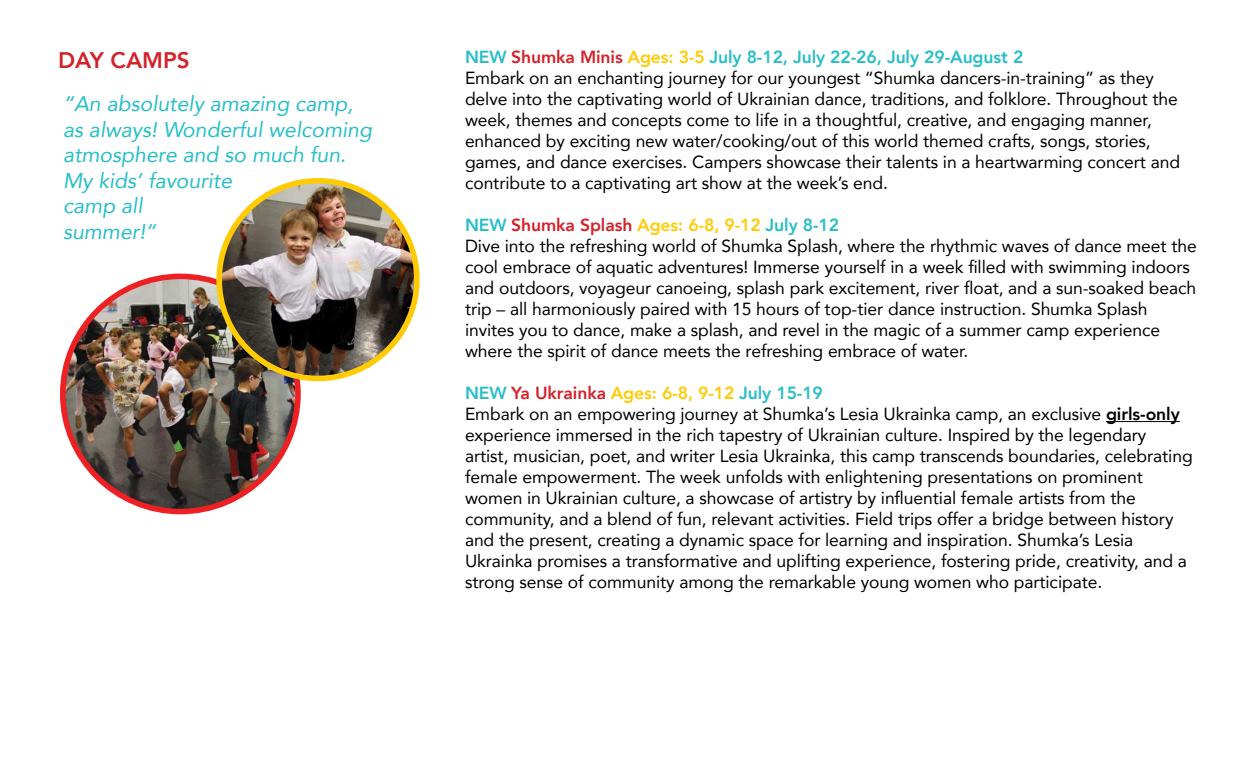
<style>
.page{position:relative;width:1260px;height:765px;background:#fff}
.page>*{position:absolute;margin:0;border:0;box-sizing:border-box;transform-origin:0 0}
.t1{font:800 22.5px "Avenir";color:#d2232a}
.t2{font:italic 21.25px/25.5px "Avenir";color:#28bec8}
.t3{font:17.5px/21px "Avenir";letter-spacing:-.005em;color:#000}
.s1{font-weight:800;color:#28bec8}
.s2{font-weight:800;color:#d2232a}
.s3{font-weight:800;color:#ffcb05}
.s4{font-weight:800}
</style>
<div class="page">
<img style="left:63px;top:276px;width:235px;height:236px">
<div style="left:60px;top:274px;width:241px;height:240px;border:6px solid #ed2124;border-radius:50%"></div>
<img style="left:219px;top:181px;width:198px;height:197px;border-radius:99px">
<div style="left:216px;top:178px;width:204px;height:203px;border:6px solid #ffcb05;border-radius:50%"></div>
<hr style="left:1106px;top:421px;width:74px;height:1px;background:#000">
<p class="t1" style="left:58px;top:43px;width:133px">DAY CAMPS</p>
<p class="t3" style="left:465px;top:46px;width:717px"><span class="s1">NEW</span> <span class="s2">Shumka Minis</span> <span class="s3">Ages: 3-5</span> <span class="s1">July 8-12, July 22-26, July 29-August 2<br></span>Embark on an enchanting journey for our youngest “Shumka dancers-in-training” as they delve into the captivating world of Ukrainian dance, traditions, and folklore. Throughout the week, themes and concepts come to life in a thoughtful, creative, and engaging manner, enhanced by exciting new water/cooking/out of this world themed crafts, songs, stories, games, and dance exercises. Campers showcase their talents in a heartwarming concert and contribute to a captivating art show at the week’s end.</p>
<p class="t3" style="left:465px;top:214px;width:733px"><span class="s1">NEW</span> <span class="s2">Shumka Splash</span> <span class="s3">Ages: 6-8, 9-12</span> <span class="s1">July 8-12<br></span>Dive into the refreshing world of Shumka Splash, where the rhythmic waves of dance meet the cool embrace of aquatic adventures! Immerse yourself in a week filled with swimming indoors and outdoors, voyageur canoeing, splash park excitement, river float, and a sun-soaked beach trip – all harmoniously paired with 15 hours of top-tier dance instruction. Shumka Splash invites you to dance, make a splash, and revel in the magic of a summer camp experience where the spirit of dance meets the refreshing embrace of water.</p>
<p class="t3" style="left:465px;top:382px;width:729px"><span class="s1">NEW</span> <span class="s2">Ya Ukrainka</span> <span class="s3">Ages: 6-8, 9-12</span> <span class="s1">July 15-19<br></span>Embark on an empowering journey at Shumka’s Lesia Ukrainka camp, an exclusive <span class="s4">girls-only </span>experience immersed in the rich tapestry of Ukrainian culture. Inspired by the legendary artist, musician, poet, and writer Lesia Ukrainka, this camp transcends boundaries, celebrating female empowerment. The week unfolds with enlightening presentations on prominent women in Ukrainian culture, a showcase of artistry by influential female artists from the community, and a blend of fun, relevant activities. Field trips offer a bridge between history and the present, creating a dynamic space for learning and inspiration. Shumka’s Lesia Ukrainka promises a transformative and uplifting experience, fostering pride, creativity, and a strong sense of community among the remarkable young women who participate.</p>
<p class="t2" style="left:63px;top:91px;width:311px">“An absolutely amazing camp, as always! Wonderful welcoming atmosphere and so much fun.<br>My kids’ favourite<br>camp all<br>summer!“</p>
</div>
